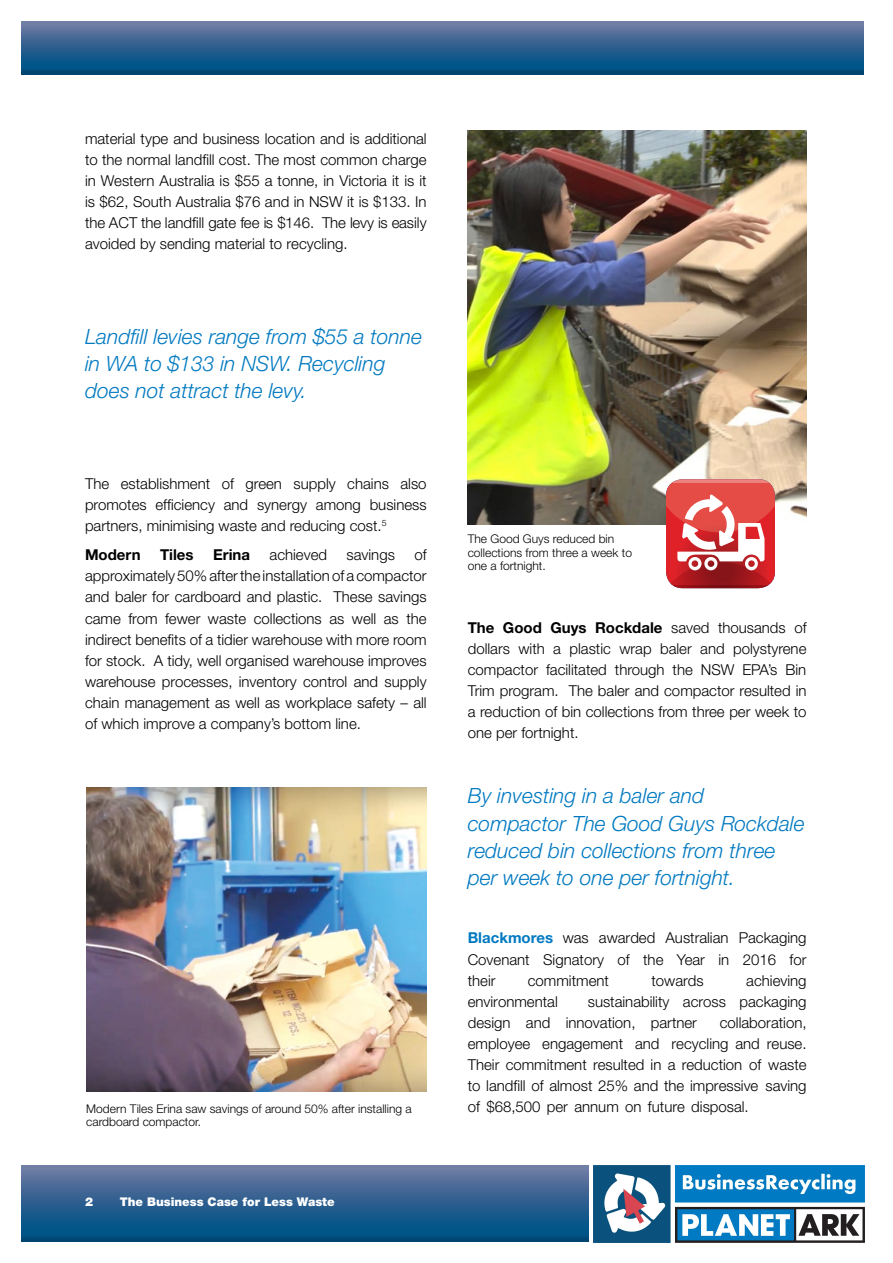
<style>
.page{position:relative;width:893px;height:1263px;background:#fff}
.page>*{position:absolute;margin:0;border:0;box-sizing:border-box;transform-origin:0 0}
.t1{font:italic 300 21px/27px "Helvetica Neue LT";color:#0079c1}
.t2{font:300 15px/21px "Helvetica Neue LT";color:#000;text-align:justify}
.t3{font:700 15px "Helvetica Neue LT";color:#000}
.t4{font:300 12px/13.5px "Helvetica Neue LT";color:#000}
.t5{font:900 12px "Helvetica Neue";color:#fff}
.s1{font-weight:700}
.s2{font-weight:700;color:#0079c1}
</style>
<div class="page">
<div style="left:21px;top:1165px;width:568px;height:77px;background:linear-gradient(to bottom,#6f7aa3,#00497e)"></div>
<div style="left:21px;top:21px;width:842px;height:53px;background:linear-gradient(to bottom,#727ba4,#00487d)"></div>
<img style="left:468px;top:131px;width:338px;height:393px">
<svg style="left:666px;top:479px;width:109px;height:109px"></svg>
<img style="left:86px;top:788px;width:341px;height:304px">
<img style="left:594px;top:1165px;width:271px;height:77px">
<p class="t2" style="left:85px;top:127px;width:343px">material type and business location and is additional to the normal landfill cost. The most common charge in Western Australia is $55 a tonne, in Victoria it is it is $62, South Australia $76 and in NSW it is $133. In the ACT the landfill gate fee is $146. The levy is easily avoided by sending material to recycling.</p>
<h1 class="t1" style="left:85px;top:323px;width:338px">Landfill levies range from $55 a tonne in WA to $133 in NSW. Recycling does not attract the levy.</h1>
<p class="t2" style="left:85px;top:472px;width:343px">The establishment of green supply chains also promotes efficiency and synergy among business partners, minimising waste and reducing cost.<sup>5</sup></p>
<p class="t3" style="left:85px;top:546px;width:57px">Modern</p>
<p class="t3" style="left:160px;top:546px;width:35px">Tiles</p>
<p class="t3" style="left:213px;top:546px;width:38px">Erina</p>
<p class="t2" style="left:270px;top:544px;width:59px">achieved</p>
<p class="t2" style="left:347px;top:544px;width:50px">savings</p>
<p class="t2" style="left:85px;top:544px;width:343px;text-indent:329px">of approximately 50% after the installation of a compactor and baler for cardboard and plastic. These savings came from fewer waste collections as well as the indirect benefits of a tidier warehouse with more room for stock. A tidy, well organised warehouse improves warehouse processes, inventory control and supply chain management as well as workplace safety – all of which improve a company’s bottom line.</p>
<p class="t4" style="left:86px;top:1101px;width:327px">Modern Tiles Erina saw savings of around 50% after installing a cardboard compactor.</p>
<p class="t5" style="left:85px;top:1195px;width:10px">2</p>
<p class="t5" style="left:120px;top:1195px;width:216px">The Business Case for Less Waste</p>
<p class="t4" style="left:468px;top:532px;width:166px">The Good Guys reduced bin collections from three a week to one a fortnight.</p>
<p class="t2" style="left:468px;top:617px;width:340px"><span class="s1">The Good Guys Rockdale</span> saved thousands of dollars with a plastic wrap baler and polystyrene compactor facilitated through the NSW EPA’s Bin Trim program. The baler and compactor resulted in a reduction of bin collections from three per week to one per fortnight.</p>
<h1 class="t1" style="left:468px;top:782px;width:338px">By investing in a baler and compactor The Good Guys Rockdale reduced bin collections from three per week to one per fortnight.</h1>
<p class="t2" style="left:468px;top:926px;width:340px;line-height:21.5px"><span class="s2">Blackmores</span> was awarded Australian Packaging Covenant Signatory of the Year in 2016 for their</p>
<p class="t2" style="left:528px;top:969px;width:83px">commitment</p>
<p class="t2" style="left:651px;top:969px;width:54px">towards</p>
<p class="t2" style="left:746px;top:969px;width:62px">achieving</p>
<p class="t2" style="left:468px;top:990px;width:92px">environmental</p>
<p class="t2" style="left:468px;top:990px;width:340px;text-indent:120px">sustainability across packaging design and innovation, partner</p>
<p class="t2" style="left:468px;top:1011px;width:340px;text-indent:252px">collaboration, employee engagement and recycling and reuse.<br>Their commitment resulted in a reduction of waste to landfill of almost 25% and the impressive saving of $68,500 per annum on future disposal.</p>
</div>
